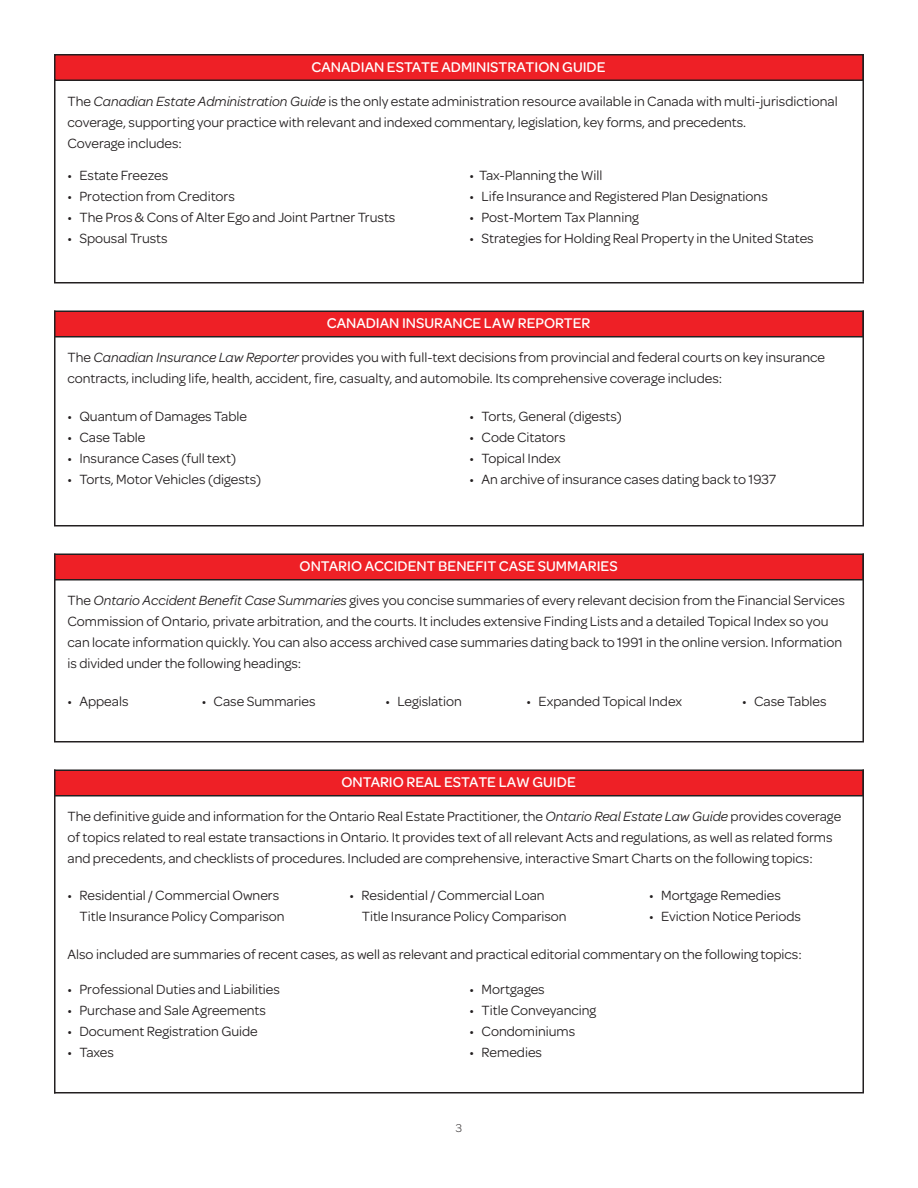
<style>
.page{position:relative;width:918px;height:1188px;background:#fff}
.page>*{position:absolute;margin:0;border:0;box-sizing:border-box;transform-origin:0 0}
.t1{font:500 15px "Omnes";color:#fff}
.t2{font:14.25px/21px "Omnes";color:#231f20}
.t3{font:300 12px "Omnes";color:#231f20}
.s1{font-style:italic}
</style>
<div class="page">
<hr style="left:54px;top:54px;width:2px;height:229px;background:#231f20">
<div style="left:55px;top:55px;width:808px;height:25px;background:#ee2026"></div>
<div style="left:54px;top:54px;width:810px;height:27px;border:2px solid #231f20"></div>
<hr style="left:862px;top:54px;width:2px;height:228px;background:#231f20">
<hr style="left:54px;top:282px;width:810px;height:2px;background:#231f20">
<hr style="left:54px;top:310px;width:2px;height:215px;background:#231f20">
<div style="left:55px;top:311px;width:808px;height:26px;background:#ee2026"></div>
<div style="left:54px;top:310px;width:810px;height:28px;border:2px solid #231f20"></div>
<hr style="left:862px;top:310px;width:2px;height:215px;background:#231f20">
<hr style="left:54px;top:525px;width:810px;height:1px;background:#231f20">
<hr style="left:54px;top:554px;width:2px;height:188px;background:#231f20">
<div style="left:55px;top:554px;width:808px;height:26px;background:#ee2026"></div>
<div style="left:54px;top:554px;width:810px;height:26px;border:2px solid #231f20"></div>
<hr style="left:862px;top:554px;width:2px;height:188px;background:#231f20">
<hr style="left:54px;top:741px;width:810px;height:1px;background:#231f20">
<hr style="left:54px;top:770px;width:2px;height:324px;background:#231f20">
<div style="left:55px;top:770px;width:808px;height:26px;background:#ee2026"></div>
<div style="left:54px;top:770px;width:810px;height:26px;border:2px solid #231f20"></div>
<hr style="left:862px;top:770px;width:2px;height:323px;background:#231f20">
<hr style="left:54px;top:1092px;width:810px;height:2px;background:#231f20">
<p class="t1" style="left:312px;top:57px;width:295px">CANADIAN ESTATE ADMINISTRATION GUIDE</p>
<p class="t2" style="left:68px;top:90px;width:772px">The <span class="s1">Canadian Estate Administration Guide</span> is the only estate administration resource available in Canada with multi-jurisdictional coverage, supporting your practice with relevant and indexed commentary, legislation, key forms, and precedents.</p>
<p class="t2" style="left:68px;top:132px;width:116px">Coverage includes:</p>
<p class="t2" style="left:68px;top:164px;width:102px">• Estate Freezes</p>
<p class="t2" style="left:68px;top:185px;width:169px">• Protection from Creditors</p>
<p class="t2" style="left:68px;top:206px;width:329px">• The Pros &amp; Cons of Alter Ego and Joint Partner Trusts</p>
<p class="t2" style="left:68px;top:227px;width:102px">• Spousal Trusts</p>
<p class="t2" style="left:470px;top:164px;width:134px">• Tax-Planning the Will</p>
<p class="t2" style="left:470px;top:185px;width:300px">• Life Insurance and Registered Plan Designations</p>
<p class="t2" style="left:470px;top:206px;width:171px">• Post-Mortem Tax Planning</p>
<p class="t2" style="left:470px;top:227px;width:346px">• Strategies for Holding Real Property in the United States</p>
<p class="t1" style="left:327px;top:313px;width:265px">CANADIAN INSURANCE LAW REPORTER</p>
<p class="t2" style="left:68px;top:346px;width:759px">The <span class="s1">Canadian Insurance Law Reporter</span> provides you with full-text decisions from provincial and federal courts on key insurance contracts, including life, health, accident, fire, casualty, and automobile. Its comprehensive coverage includes:</p>
<p class="t2" style="left:68px;top:405px;width:181px">• Quantum of Damages Table</p>
<p class="t2" style="left:68px;top:426px;width:79px">• Case Table</p>
<p class="t2" style="left:68px;top:447px;width:170px">• Insurance Cases (full text)</p>
<p class="t2" style="left:68px;top:468px;width:195px">• Torts, Motor Vehicles (digests)</p>
<p class="t2" style="left:470px;top:405px;width:154px">• Torts, General (digests)</p>
<p class="t2" style="left:470px;top:426px;width:97px">• Code Citators</p>
<p class="t2" style="left:470px;top:447px;width:93px">• Topical Index</p>
<p class="t2" style="left:470px;top:468px;width:308px">• An archive of insurance cases dating back to 1937</p>
<p class="t1" style="left:300px;top:556px;width:320px">ONTARIO ACCIDENT BENEFIT CASE SUMMARIES</p>
<p class="t2" style="left:68px;top:589px;width:779px">The <span class="s1">Ontario Accident Benefit Case Summaries</span> gives you concise summaries of every relevant decision from the Financial Services Commission of Ontario, private arbitration, and the courts. It includes extensive Finding Lists and a detailed Topical Index so you can locate information quickly. You can also access archived case summaries dating back to 1991 in the online version. Information is divided under the following headings:</p>
<p class="t2" style="left:68px;top:690px;width:62px">• Appeals</p>
<p class="t2" style="left:202px;top:690px;width:115px">• Case Summaries</p>
<p class="t2" style="left:386px;top:690px;width:78px">• Legislation</p>
<p class="t2" style="left:527px;top:690px;width:157px">• Expanded Topical Index</p>
<p class="t2" style="left:742px;top:690px;width:86px">• Case Tables</p>
<p class="t1" style="left:341px;top:772px;width:236px">ONTARIO REAL ESTATE LAW GUIDE</p>
<p class="t2" style="left:68px;top:805px;width:775px">The definitive guide and information for the Ontario Real Estate Practitioner, the <span class="s1">Ontario Real Estate Law Guide</span> provides coverage of topics related to real estate transactions in Ontario. It provides text of all relevant Acts and regulations, as well as related forms and precedents, and checklists of procedures. Included are comprehensive, interactive Smart Charts on the following topics:</p>
<p class="t2" style="left:80px;top:884px;width:206px;text-indent:-12px">• Residential / Commercial Owners<br>Title Insurance Policy Comparison</p>
<p class="t2" style="left:350px;top:884px;width:197px">• Residential / Commercial Loan</p>
<p class="t2" style="left:649px;top:884px;width:133px">• Mortgage Remedies</p>
<p class="t2" style="left:649px;top:905px;width:153px">• Eviction Notice Periods</p>
<p class="t2" style="left:68px;top:943px;width:736px">Also included are summaries of recent cases, as well as relevant and practical editorial commentary on the following topics:</p>
<p class="t2" style="left:68px;top:978px;width:214px">• Professional Duties and Liabilities</p>
<p class="t2" style="left:68px;top:999px;width:200px">• Purchase and Sale Agreements</p>
<p class="t2" style="left:68px;top:1020px;width:192px">• Document Registration Guide</p>
<p class="t2" style="left:68px;top:1041px;width:48px">• Taxes</p>
<p class="t2" style="left:362px;top:905px;width:206px">Title Insurance Policy Comparison</p>
<p class="t2" style="left:470px;top:978px;width:77px">• Mortgages</p>
<p class="t2" style="left:470px;top:999px;width:128px">• Title Conveyancing</p>
<p class="t2" style="left:470px;top:1020px;width:107px">• Condominiums</p>
<p class="t2" style="left:470px;top:1041px;width:74px">• Remedies</p>
<p class="t3" style="left:456px;top:1120px;width:8px">3</p>
</div>
